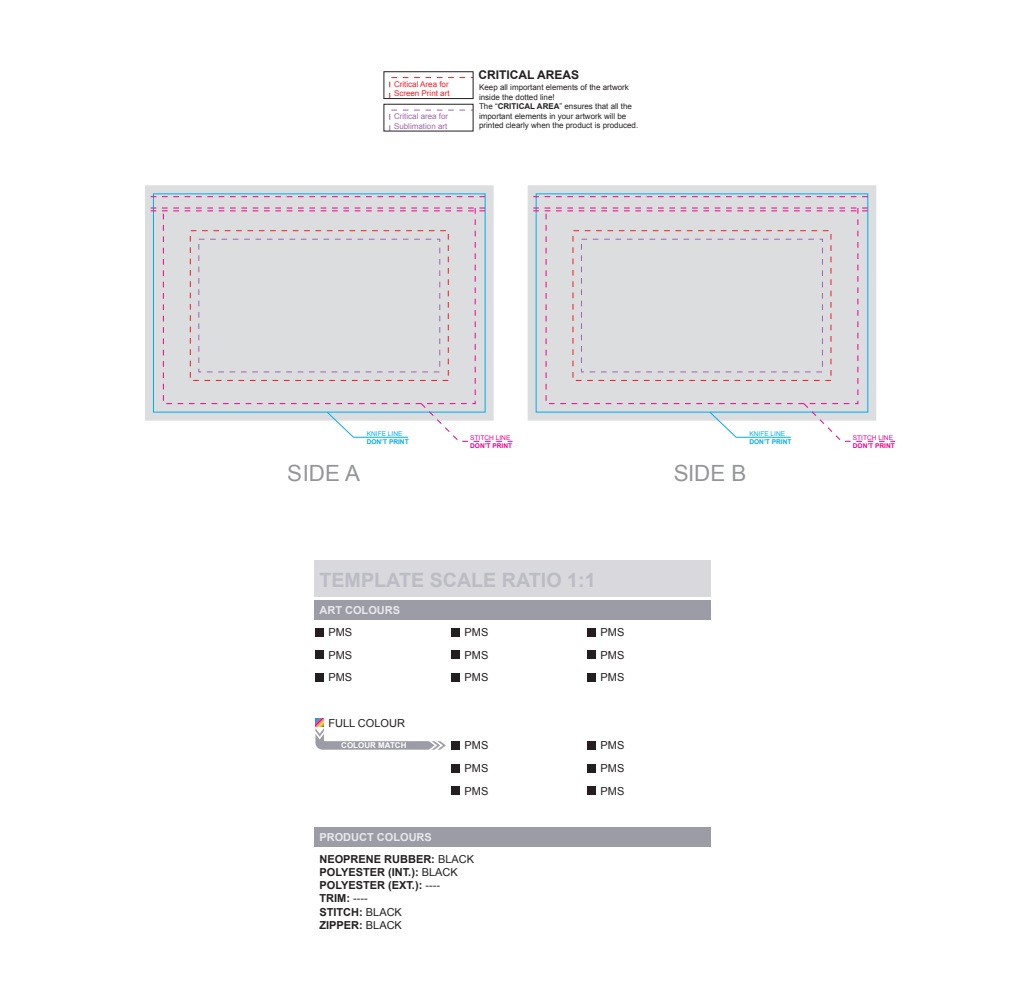
<style>
.page{position:relative;width:1012px;height:992px;background:#fff}
.page>*{position:absolute;margin:0;border:0;box-sizing:border-box;transform-origin:0 0}
.t1{font:22.4px "Arial";color:#939598}
.t2{font:700 19.7px "Arial";color:#bcbdc4}
.t3{font:700 12px "Arial";color:#231f20}
.t4{font:700 11px/13.2px "Arial";color:#231f20}
.t5{font:11px "Arial";color:#231f20}
.t6{font:700 11px "Arial";color:#e9e9ec}
.t7{font:8px/9.6px "Arial";color:#231f20}
.t8{font:8px/9.6px "Arial";color:#a065aa}
.t9{font:8px/9.6px "Arial";color:#ee1d23}
.t10{font:700 8px "Arial";color:#fff}
.t11{font:6.6px "Arial";color:#ed028c}
.t12{font:700 6.6px "Arial";color:#ed028c}
.t13{font:700 6.6px "Arial";color:#00aeef}
.t14{font:6.6px "Arial";color:#00aeef}
.s1{font-weight:700}
.s2{color:#e9e9ec}
.s3{font-weight:400}
</style>
<div class="page">
<div style="left:145px;top:185px;width:349px;height:236px;background:#dcdddf"></div>
<div style="left:528px;top:185px;width:348px;height:236px;background:#dcdddf"></div>
<div style="left:314px;top:600px;width:397px;height:20px;background:#9b9ca6"></div>
<div style="left:314px;top:560px;width:397px;height:37px;background:#d8d8dd"></div>
<div style="left:314px;top:827px;width:397px;height:20px;background:#9b9ca6"></div>
<div style="left:315px;top:628px;width:9px;height:8px;background:#231f20"></div>
<div style="left:452px;top:628px;width:8px;height:8px;background:#231f20"></div>
<div style="left:588px;top:628px;width:8px;height:8px;background:#231f20"></div>
<div style="left:315px;top:650px;width:9px;height:9px;background:#231f20"></div>
<div style="left:452px;top:650px;width:8px;height:9px;background:#231f20"></div>
<div style="left:588px;top:650px;width:8px;height:9px;background:#231f20"></div>
<div style="left:315px;top:673px;width:9px;height:9px;background:#231f20"></div>
<div style="left:452px;top:673px;width:8px;height:9px;background:#231f20"></div>
<div style="left:588px;top:673px;width:8px;height:9px;background:#231f20"></div>
<div style="left:452px;top:741px;width:8px;height:9px;background:#231f20"></div>
<div style="left:588px;top:741px;width:8px;height:9px;background:#231f20"></div>
<div style="left:452px;top:764px;width:8px;height:8px;background:#231f20"></div>
<div style="left:588px;top:764px;width:8px;height:8px;background:#231f20"></div>
<div style="left:452px;top:787px;width:8px;height:8px;background:#231f20"></div>
<div style="left:588px;top:787px;width:8px;height:8px;background:#231f20"></div>
<svg style="left:315px;top:718px;width:131px;height:32px"></svg>
<div style="left:163px;top:208px;width:313px;height:196px;border:1px dashed #ed028c"></div>
<svg style="left:151px;top:196px;width:337px;height:1px"></svg>
<svg style="left:151px;top:208px;width:337px;height:3px"></svg>
<svg style="left:420px;top:402px;width:93px;height:40px"></svg>
<svg style="left:326px;top:411px;width:83px;height:27px"></svg>
<svg style="left:533px;top:196px;width:338px;height:1px"></svg>
<svg style="left:533px;top:208px;width:338px;height:3px"></svg>
<svg style="left:802px;top:402px;width:94px;height:40px"></svg>
<svg style="left:708px;top:411px;width:84px;height:27px"></svg>
<div style="left:190px;top:230px;width:259px;height:151px;border:1px dashed #ee1d23"></div>
<div style="left:198px;top:239px;width:242px;height:133px;border:1px dashed #a065aa"></div>
<div style="left:581px;top:239px;width:242px;height:133px;border:1px dashed #a065aa"></div>
<svg style="left:389px;top:109px;width:83px;height:21px"></svg>
<div style="left:383px;top:104px;width:91px;height:28px;border:1px solid #231f20"></div>
<svg style="left:389px;top:77px;width:84px;height:23px"></svg>
<div style="left:383px;top:71px;width:91px;height:28px;border:1px solid #231f20"></div>
<p class="t9" style="left:394px;top:79px;width:57px">Critical Area for<br>Screen Print art</p>
<p class="t8" style="left:394px;top:111px;width:56px">Critical area for<br>Sublimation art</p>
<h3 class="t3" style="left:478px;top:67px;width:102px">CRITICAL AREAS</h3>
<p class="t7" style="left:479px;top:82px;width:161px">Keep all important elements of the artwork inside the dotted line!<br>The “<span class="s1">CRITICAL AREA</span>” ensures that all the important elements in your artwork will be printed clearly when the product is produced.</p>
<p class="t14" style="left:367px;top:429px;width:37px">KNIFE LINE</p>
<p class="t13" style="left:367px;top:437px;width:44px">DON’T PRINT</p>
<p class="t11" style="left:470px;top:433px;width:42px">STITCH LINE</p>
<p class="t12" style="left:470px;top:441px;width:44px">DON’T PRINT</p>
<p class="t14" style="left:749px;top:429px;width:37px">KNIFE LINE</p>
<p class="t13" style="left:749px;top:437px;width:44px">DON’T PRINT</p>
<h1 class="t1" style="left:288px;top:458px;width:74px">SIDE A</h1>
<h1 class="t1" style="left:673px;top:458px;width:75px">SIDE B</h1>
<h2 class="t2" style="left:319px;top:566px;width:278px">TEMPLATE SCALE RATIO 1:1</h2>
<h3 class="t6" style="left:319px;top:602px;width:82px">ART COLOURS</h3>
<h3 class="t5" style="left:328px;top:625px;width:25px">PMS</h3>
<h3 class="t5" style="left:465px;top:625px;width:25px">PMS</h3>
<h3 class="t5" style="left:601px;top:625px;width:25px">PMS</h3>
<h3 class="t5" style="left:328px;top:647px;width:25px">PMS</h3>
<h3 class="t5" style="left:465px;top:647px;width:25px">PMS</h3>
<h3 class="t5" style="left:601px;top:647px;width:25px">PMS</h3>
<h3 class="t5" style="left:328px;top:670px;width:25px">PMS</h3>
<h3 class="t5" style="left:465px;top:670px;width:25px">PMS</h3>
<h3 class="t5" style="left:601px;top:670px;width:25px">PMS</h3>
<h3 class="t5" style="left:328px;top:715px;width:78px">FULL COLOUR</h3>
<p class="t10" style="left:341px;top:740px;width:67px">COLOUR MATCH</p>
<h3 class="t5" style="left:465px;top:738px;width:25px">PMS</h3>
<h3 class="t5" style="left:601px;top:738px;width:25px">PMS</h3>
<h3 class="t5" style="left:465px;top:761px;width:25px">PMS</h3>
<h3 class="t5" style="left:601px;top:761px;width:25px">PMS</h3>
<h3 class="t5" style="left:465px;top:783px;width:25px">PMS</h3>
<h3 class="t5" style="left:601px;top:783px;width:25px">PMS</h3>
<h3 class="t4" style="left:319px;top:826px;width:156px;line-height:22.2px"><span class="s2">PRODUCT COLOURS<br></span>NEOPRENE RUBBER: <span class="s3">BLACK</span></h3>
<h3 class="t4" style="left:319px;top:866px;width:140px">POLYESTER (INT.): <span class="s3">BLACK<br></span>POLYESTER (EXT.): <span class="s3">----<br></span>TRIM: <span class="s3">----<br></span>STITCH: <span class="s3">BLACK<br></span>ZIPPER: <span class="s3">BLACK</span></h3>
<p class="t11" style="left:853px;top:433px;width:42px">STITCH LINE</p>
<p class="t12" style="left:853px;top:441px;width:44px">DON’T PRINT</p>
</div>
